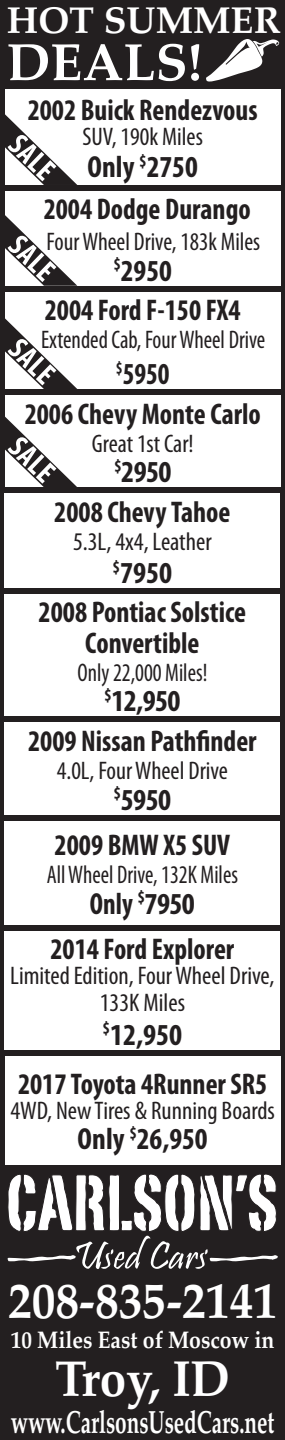
<style>
.page{position:relative;width:285px;height:1440px;background:#231f20}
.page>*{position:absolute;margin:0;border:0;box-sizing:border-box;transform-origin:0 0}
.t1{font:700 52.5px "Palatino";color:#fff}
.t2{font:700 50.75px "Palatino";color:#fff;scale:.94 1}
.t3{font:700 37.5px "Palatino";color:#fff}
.t4{font:700 32px "Palatino";color:#fff;scale:.65 1}
.t5{font:700 condensed 30.5px "Myriad Pro";color:#231f20}
.t6{font:700 condensed 30.5px "Myriad Pro";color:#231f20;scale:.9 1}
.t7{font:700 condensed 30px/30.5px "Myriad Pro";color:#231f20;text-align:center;scale:.95 1}
.t8{font:condensed 25.5px/27.5px "Myriad Pro";color:#231f20;text-align:center}
.t9{font:condensed 25.5px "Myriad Pro";color:#231f20;scale:.9 1}
.t10{font:condensed 25.5px "Myriad Pro";color:#231f20;scale:.91 1}
.t11{font:condensed 25.5px "Myriad Pro";color:#231f20;scale:.95 1}
.t12{font:700 24px "Palatino";color:#fff;scale:.88 1}
</style>
<div class="page">
<div style="left:4px;top:723px;width:276px;height:92px;background:#fff"></div>
<div style="left:4px;top:494px;width:276px;height:94px;background:#fff"></div>
<svg style="left:7px;top:1164px;width:271px;height:105px"></svg>
<div style="left:5px;top:292px;width:276px;height:97px;background:#fff"></div>
<div style="left:5px;top:1056px;width:276px;height:108px;background:#fff"></div>
<div style="left:4px;top:594px;width:276px;height:122px;background:#fff"></div>
<div style="left:4px;top:821px;width:276px;height:103px;background:#fff"></div>
<div style="left:4px;top:931px;width:276px;height:119px;background:#fff"></div>
<div style="left:5px;top:89px;width:276px;height:96px;background:#fff"></div>
<div style="left:5px;top:395px;width:276px;height:92px;background:#fff"></div>
<div style="left:5px;top:191px;width:276px;height:95px;background:#fff"></div>
<svg style="left:206px;top:39px;width:73px;height:43px"></svg>
<svg style="left:5px;top:114px;width:72px;height:71px"></svg>
<svg style="left:5px;top:215px;width:72px;height:71px"></svg>
<svg style="left:5px;top:318px;width:72px;height:71px"></svg>
<svg style="left:5px;top:416px;width:72px;height:71px"></svg>
<p class="t3" style="left:7px;top:-12px;width:275px">HOT SUMMER</p>
<p class="t1" style="left:7px;top:18px;width:197px">DEALS!</p>
<p class="t7" style="left:28px;top:94px;width:244px">2002 Buick Rendezvous</p>
<p class="t8" style="left:82px;top:122px;width:122px">SUV, 190k Miles</p>
<p class="t5" style="left:88px;top:148px;width:112px">Only <sup>$</sup>2750</p>
<p class="t7" style="left:44px;top:194px;width:219px">2004 Dodge Durango</p>
<p class="t11" style="left:47px;top:226px;width:226px">Four Wheel Drive, 183k Miles</p>
<p class="t5" style="left:113px;top:251px;width:60px"><sup>$</sup>2950</p>
<p class="t7" style="left:45px;top:294px;width:208px">2004 Ford F-150 FX4</p>
<p class="t10" style="left:41px;top:324px;width:248px">Extended Cab, Four Wheel Drive</p>
<p class="t6" style="left:116px;top:355px;width:61px"><sup>$</sup>5950</p>
<p class="t7" style="left:25px;top:398px;width:250px">2006 Chevy Monte Carlo</p>
<p class="t8" style="left:92px;top:429px;width:103px">Great 1st Car!</p>
<p class="t5" style="left:114px;top:453px;width:59px"><sup>$</sup>2950</p>
<p class="t7" style="left:54px;top:496px;width:187px">2008 Chevy Tahoe</p>
<p class="t8" style="left:73px;top:527px;width:140px">5.3L, 4x4, Leather</p>
<p class="t5" style="left:113px;top:554px;width:61px"><sup>$</sup>7950</p>
<p class="t7" style="left:39px;top:596px;width:220px">2008 Pontiac Solstice<br>Convertible</p>
<p class="t9" style="left:77px;top:657px;width:146px">Only 22,000 Miles!</p>
<p class="t5" style="left:104px;top:682px;width:78px"><sup>$</sup>12,950</p>
<p class="t7" style="left:28px;top:725px;width:242px">2009 Nissan Pathfinder</p>
<p class="t8" style="left:57px;top:757px;width:173px">4.0L, Four Wheel Drive</p>
<p class="t5" style="left:114px;top:780px;width:59px"><sup>$</sup>5950</p>
<p class="t7" style="left:55px;top:829px;width:186px">2009 BMW X5 SUV</p>
<p class="t9" style="left:47px;top:859px;width:214px">All Wheel Drive, 132K Miles</p>
<p class="t6" style="left:90px;top:884px;width:118px">Only <sup>$</sup>7950</p>
<p class="t7" style="left:50px;top:933px;width:195px">2014 Ford Explorer</p>
<p class="t8" style="left:10px;top:961px;width:266px">Limited Edition, Four Wheel Drive,<br>133K Miles</p>
<p class="t5" style="left:102px;top:1015px;width:81px"><sup>$</sup>12,950</p>
<p class="t7" style="left:18px;top:1068px;width:264px">2017 Toyota 4Runner SR5</p>
<p class="t8" style="left:10px;top:1096px;width:266px">4WD, New Tires &amp; Running Boards</p>
<p class="t5" style="left:78px;top:1120px;width:132px">Only <sup>$</sup>26,950</p>
<p class="t2" style="left:8px;top:1257px;width:288px">208-835-2141</p>
<p class="t12" style="left:11px;top:1319px;width:301px">10 Miles East of Moscow in</p>
<p class="t2" style="left:55px;top:1335px;width:188px">Troy, ID</p>
<p class="t4" style="left:11px;top:1395px;width:407px">www.CarlsonsUsedCars.net</p>
</div>
